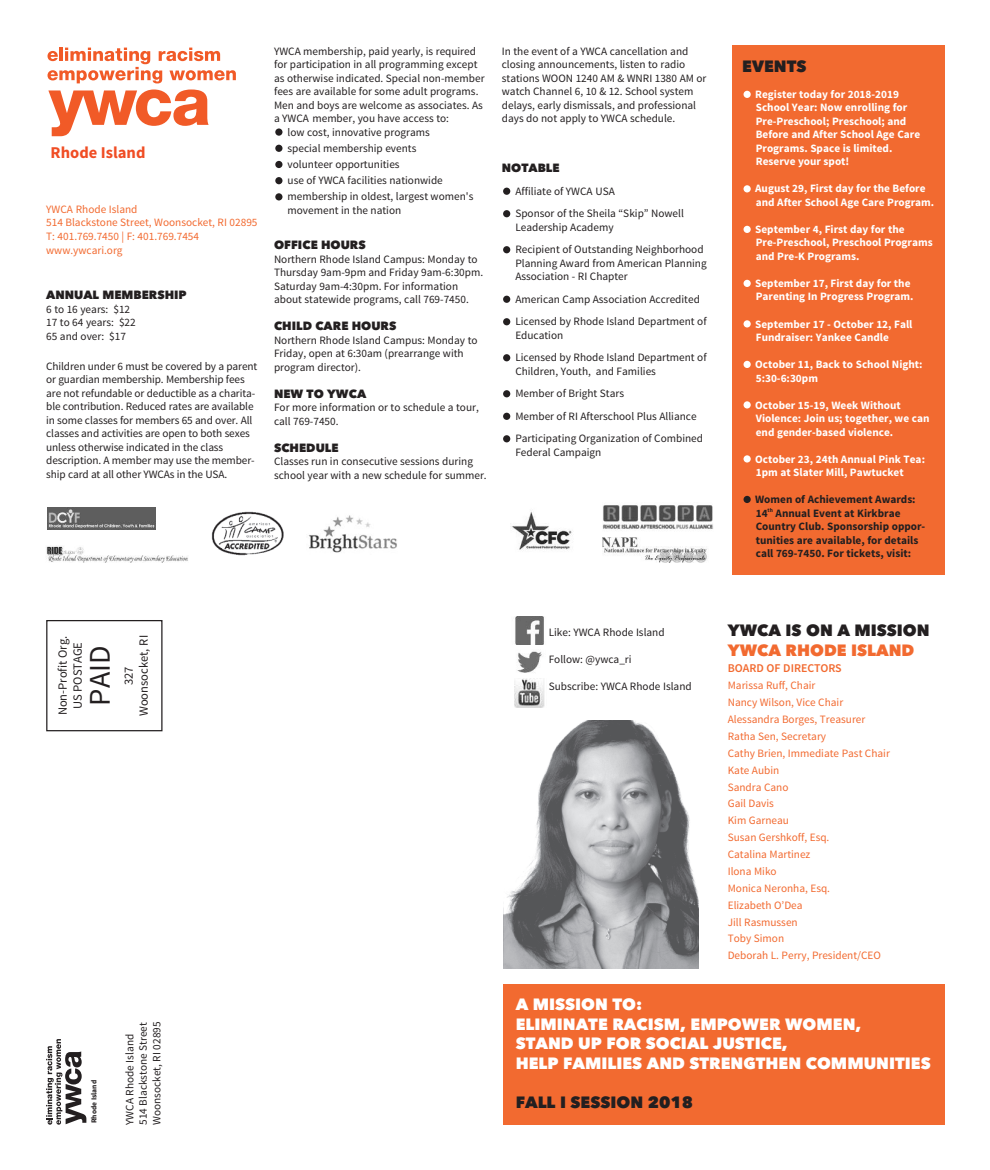
<style>
.page{position:relative;width:990px;height:1170px;background:#fff}
.page>*{position:absolute;margin:0;border:0;box-sizing:border-box;transform-origin:0 0}
.t1{font:30px "Source Sans Pro";color:#231f20}
.t2{font:700 16.5px "Source Sans Pro";color:#f04d24}
.t3{font:800 16.25px/19.5px "Avenir Next LT Pro";color:#fff}
.t4{font:800 16.25px "Avenir Next LT Pro";color:#231f20}
.t5{font:800 16.25px "Avenir Next LT Pro";color:#f26a30}
.t6{font:12.5px/15px "Source Sans Pro";color:#231f20;text-align:center}
.t7{font:800 11.88px "Avenir Next LT Pro";color:#231f20}
.t8{font:600 11.88px "Source Sans Pro";color:#f26a30}
.t9{font:11.25px/13.5px "Source Sans Pro";color:#231f20}
.t10{font:700 11.25px/13.5px "Source Sans Pro";color:#fff}
.t11{font:11.25px/16.9px "Source Sans Pro";color:#f26a30}
.t12{font:700 11.25px/13.5px "Source Sans Pro";color:#231f20}
.t13{font:700 7.5px "Source Sans Pro";color:#231f20}
</style>
<div class="page">
<div style="left:503px;top:188px;width:7px;height:7px;background:#231f20;border-radius:50%"></div>
<div style="left:503px;top:210px;width:7px;height:7px;background:#231f20;border-radius:50%"></div>
<div style="left:503px;top:246px;width:7px;height:7px;background:#231f20;border-radius:50%"></div>
<div style="left:503px;top:296px;width:7px;height:7px;background:#231f20;border-radius:50%"></div>
<div style="left:503px;top:318px;width:7px;height:7px;background:#231f20;border-radius:50%"></div>
<div style="left:503px;top:354px;width:7px;height:7px;background:#231f20;border-radius:50%"></div>
<div style="left:503px;top:390px;width:7px;height:7px;background:#231f20;border-radius:50%"></div>
<div style="left:503px;top:413px;width:7px;height:7px;background:#231f20;border-radius:50%"></div>
<div style="left:503px;top:435px;width:7px;height:7px;background:#231f20;border-radius:50%"></div>
<div style="left:275px;top:128px;width:8px;height:8px;background:#231f20;border-radius:50%"></div>
<div style="left:275px;top:145px;width:8px;height:7px;background:#231f20;border-radius:50%"></div>
<div style="left:275px;top:161px;width:8px;height:7px;background:#231f20;border-radius:50%"></div>
<div style="left:275px;top:177px;width:8px;height:7px;background:#231f20;border-radius:50%"></div>
<div style="left:275px;top:193px;width:8px;height:7px;background:#231f20;border-radius:50%"></div>
<div style="left:503px;top:984px;width:442px;height:141px;background:#f26a30"></div>
<svg style="left:48px;top:48px;width:188px;height:35px"></svg>
<svg style="left:48px;top:90px;width:161px;height:46px"></svg>
<img style="left:511px;top:511px;width:61px;height:39px">
<img style="left:211px;top:512px;width:72px;height:44px">
<img style="left:603px;top:537px;width:104px;height:26px">
<img style="left:603px;top:505px;width:110px;height:25px">
<img style="left:46px;top:546px;width:142px;height:16px">
<img style="left:47px;top:507px;width:108px;height:23px">
<img style="left:515px;top:617px;width:29px;height:28px">
<img style="left:517px;top:651px;width:25px;height:22px">
<svg style="left:46px;top:1039px;width:40px;height:86px"></svg>
<div style="left:46px;top:620px;width:117px;height:111px;border:1px solid #231f20"></div>
<img style="left:514px;top:678px;width:31px;height:30px">
<img style="left:504px;top:720px;width:195px;height:248px">
<div style="left:732px;top:45px;width:213px;height:530px;background:#f26a30"></div>
<div style="left:744px;top:91px;width:7px;height:7px;background:#fff;border-radius:50%"></div>
<div style="left:744px;top:185px;width:7px;height:7px;background:#fff;border-radius:50%"></div>
<div style="left:744px;top:226px;width:7px;height:7px;background:#fff;border-radius:50%"></div>
<div style="left:744px;top:280px;width:7px;height:7px;background:#fff;border-radius:50%"></div>
<div style="left:744px;top:320px;width:7px;height:8px;background:#fff;border-radius:50%"></div>
<div style="left:744px;top:455px;width:7px;height:8px;background:#fff;border-radius:50%"></div>
<div style="left:744px;top:496px;width:7px;height:7px;background:#231f20;border-radius:50%"></div>
<div style="left:744px;top:401px;width:7px;height:8px;background:#fff;border-radius:50%"></div>
<div style="left:744px;top:361px;width:7px;height:7px;background:#fff;border-radius:50%"></div>
<img style="left:308px;top:515px;width:89px;height:38px">
<h2 class="t2" style="left:51px;top:147px;width:96px">Rhode Island</h2>
<p class="t11" style="left:46px;top:203px;width:213px;line-height:13.6px">YWCA Rhode Island<br>514 Blackstone Street, Woonsocket, RI 02895<br>T: 401.769.7450 | F: 401.769.7454 www.ywcari.org</p>
<p class="t7" style="left:46px;top:287px;width:142px">ANNUAL MEMBERSHIP</p>
<p class="t9" style="left:46px;top:303px;width:91px">6 to 16 years: $12<br>17 to 64 years: $22<br>65 and over: $17</p>
<p class="t9" style="left:46px;top:360px;width:213px">Children under 6 must be covered by a parent or guardian membership. Membership fees are not refundable or deductible as a charita&shy;ble contribution. Reduced rates are available in some classes for members 65 and over. All classes and activities are open to both sexes unless otherwise indicated in the class description. A member may use the member&shy;ship card at all other YWCAs in the USA.</p>
<p class="t9" style="left:274px;top:45px;width:203px">YWCA membership, paid yearly, is required</p>
<p class="t9" style="left:274px;top:59px;width:205px">for participation in all programming except</p>
<p class="t9" style="left:274px;top:72px;width:212px">as otherwise indicated. Special non-member</p>
<p class="t9" style="left:274px;top:86px;width:206px">fees are available for some adult programs.</p>
<p class="t9" style="left:274px;top:99px;width:210px">Men and boys are welcome as associates. As</p>
<p class="t9" style="left:274px;top:113px;width:177px">a YWCA member, you have access to:</p>
<p class="t9" style="left:288px;top:126px;width:144px">low cost, innovative programs</p>
<p class="t9" style="left:288px;top:141px;width:187px;line-height:16.2px">special membership events<br>volunteer opportunities<br>use of YWCA facilities nationwide membership in oldest, largest women's</p>
<p class="t9" style="left:288px;top:204px;width:115px">movement in the nation</p>
<p class="t7" style="left:274px;top:238px;width:93px">OFFICE HOURS</p>
<p class="t9" style="left:274px;top:253px;width:211px">Northern Rhode Island Campus: Monday to Thursday 9am-9pm and Friday 9am-6:30pm.<br>Saturday 9am-4:30pm. For information about statewide programs, call 769-7450.</p>
<p class="t7" style="left:274px;top:319px;width:124px">CHILD CARE HOURS</p>
<p class="t9" style="left:274px;top:334px;width:205px">Northern Rhode Island Campus: Monday to<br>Friday, open at 6:30am (prearrange with program director).</p>
<p class="t7" style="left:274px;top:386px;width:94px">NEW TO YWCA</p>
<p class="t9" style="left:274px;top:401px;width:206px">For more information or to schedule a tour, call 769-7450.</p>
<p class="t7" style="left:274px;top:440px;width:66px">SCHEDULE</p>
<p class="t9" style="left:274px;top:455px;width:214px">Classes run in consecutive sessions during school year with a new schedule for summer.</p>
<p class="t9" style="left:502px;top:45px;width:206px">In the event of a YWCA cancellation and closing announcements, listen to radio stations WOON 1240 AM &amp; WNRI 1380 AM or watch Channel 6, 10 &amp; 12. School system delays, early dismissals, and professional days do not apply to YWCA schedule.</p>
<p class="t7" style="left:502px;top:160px;width:59px">NOTABLE</p>
<p class="t9" style="left:515px;top:181px;width:170px;line-height:22.5px">Affiliate of YWCA USA<br>Sponsor of the Sheila “Skip” Nowell</p>
<p class="t9" style="left:515px;top:217px;width:190px;line-height:22.5px">Leadership Academy<br>Recipient of Outstanding Neighborhood</p>
<p class="t9" style="left:515px;top:257px;width:193px">Planning Award from American Planning<br>Association - RI Chapter</p>
<p class="t9" style="left:515px;top:289px;width:193px;line-height:22.5px">American Camp Association Accredited<br>Licensed by Rhode Island Department of</p>
<p class="t9" style="left:515px;top:325px;width:193px;line-height:22.5px">Education<br>Licensed by Rhode Island Department of</p>
<p class="t9" style="left:515px;top:361px;width:189px;line-height:22.5px">Children, Youth, and Families<br>Member of Bright Stars<br>Member of RI Afterschool Plus Alliance Participating Organization of Combined</p>
<p class="t9" style="left:515px;top:446px;width:88px">Federal Campaign</p>
<h3 class="t4" style="left:742px;top:57px;width:66px">EVENTS</h3>
<p class="t10" style="left:755px;top:88px;width:167px">Register today for 2018-2019<br>School Year: Now enrolling for<br>Pre-Preschool; Preschool; and<br>Before and After School Age Care<br>Programs. Space is limited.<br>Reserve your spot!</p>
<p class="t10" style="left:755px;top:183px;width:181px">August 29, First day for the Before and After School Age Care Program.</p>
<p class="t10" style="left:755px;top:223px;width:179px">September 4, First day for the<br>Pre-Preschool, Preschool Programs and Pre-K Programs.</p>
<p class="t10" style="left:755px;top:277px;width:160px">September 17, First day for the<br>Parenting In Progress Program.</p>
<p class="t10" style="left:755px;top:318px;width:159px">September 17 - October 12, Fall<br>Fundraiser: Yankee Candle</p>
<p class="t10" style="left:755px;top:358px;width:169px">October 11, Back to School Night:<br>5:30-6:30pm</p>
<p class="t10" style="left:755px;top:399px;width:176px">October 15-19, Week Without<br>Violence: Join us; together, we can end gender-based violence.</p>
<p class="t10" style="left:755px;top:453px;width:171px">October 23, 24th Annual Pink Tea:<br>1pm at Slater Mill, Pawtucket</p>
<p class="t12" style="left:755px;top:493px;width:172px">Women of Achievement Awards:<br>14<sup>th</sup> Annual Event at Kirkbrae Country Club. Sponsorship oppor&shy;tunities are available, for details call 769-7450. For tickets, visit:</p>
<p class="t6" style="left:56px;top:715px;width:81px;rotate:-90deg">Non-Profit Org.<br>US POSTAGE</p>
<h1 class="t1" style="left:89px;top:706px;width:61px;rotate:-90deg">PAID</h1>
<p class="t6" style="left:122px;top:716px;width:82px;rotate:-90deg">327<br>Woonsocket, RI</p>
<p class="t13" style="left:91px;top:1123px;width:45px;rotate:-90deg">Rhode Island</p>
<p class="t9" style="left:124px;top:1125px;width:105px;rotate:-90deg">YWCA Rhode Island<br>514 Blackstone Street<br>Woonsocket, RI 02895</p>
<p class="t9" style="left:549px;top:627px;width:117px">Like: YWCA Rhode Island</p>
<p class="t9" style="left:549px;top:654px;width:84px">Follow: @ywca_ri</p>
<p class="t9" style="left:549px;top:681px;width:144px">Subscribe: YWCA Rhode Island</p>
<h3 class="t4" style="left:728px;top:620px;width:203px">YWCA IS ON A MISSION</h3>
<h3 class="t5" style="left:728px;top:640px;width:188px">YWCA RHODE ISLAND</h3>
<p class="t8" style="left:728px;top:664px;width:116px">BOARD OF DIRECTORS</p>
<p class="t11" style="left:728px;top:678px;width:164px">Marissa Ruff, Chair<br>Nancy Wilson, Vice Chair<br>Alessandra Borges, Treasurer<br>Ratha Sen, Secretary<br>Cathy Brien, Immediate Past Chair<br>Kate Aubin<br>Sandra Cano<br>Gail Davis<br>Kim Garneau<br>Susan Gershkoff, Esq.<br>Catalina Martinez<br>Ilona Miko<br>Monica Neronha, Esq.<br>Elizabeth O’Dea<br>Jill Rasmussen<br>Toby Simon<br>Deborah L. Perry, President/CEO</p>
<h3 class="t3" style="left:516px;top:994px;width:417px">A MISSION TO:<br>ELIMINATE RACISM, EMPOWER WOMEN,<br>STAND UP FOR SOCIAL JUSTICE,<br>HELP FAMILIES AND STRENGTHEN COMMUNITIES</h3>
<h3 class="t4" style="left:516px;top:1092px;width:179px">FALL I SESSION 2018</h3>
</div>
